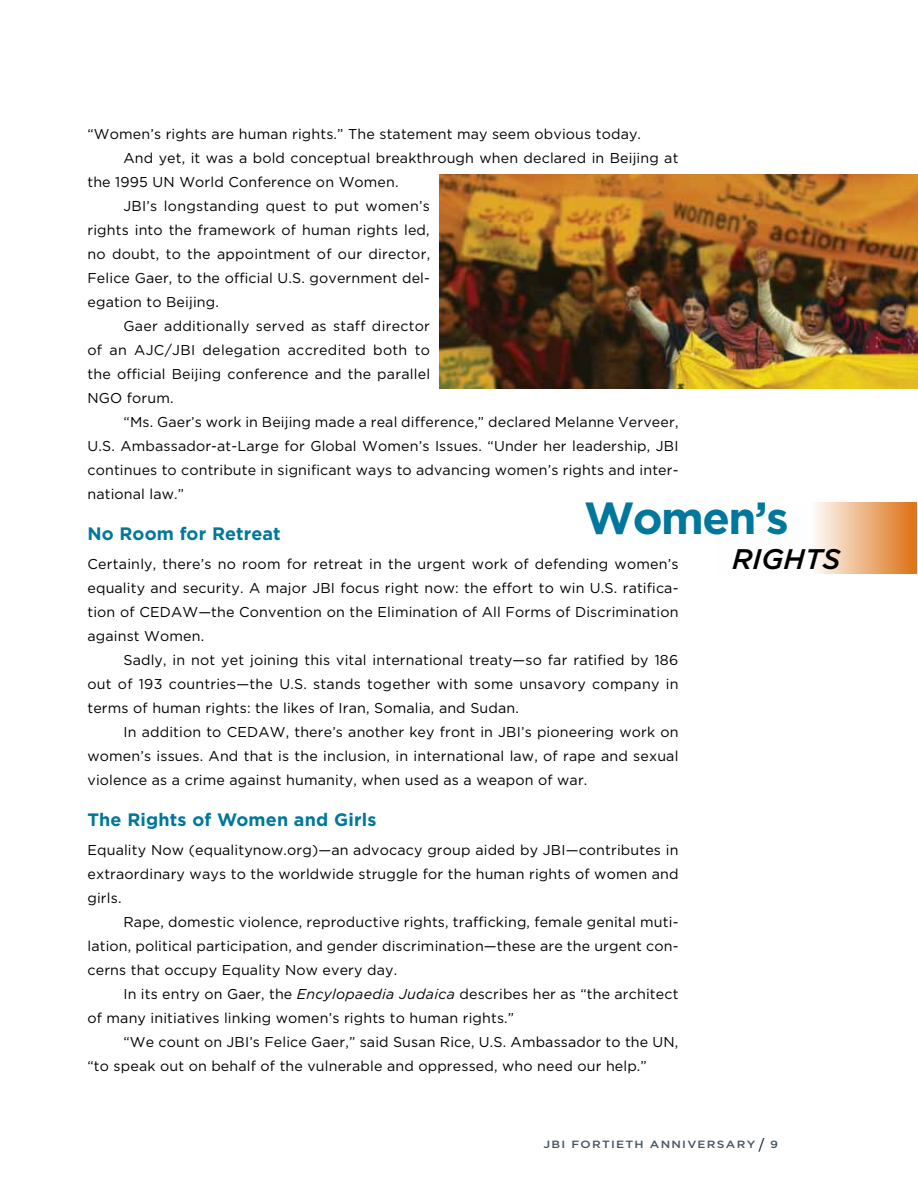
<style>
.page{position:relative;width:918px;height:1188px;background:#fff}
.page>*{position:absolute;margin:0;border:0;box-sizing:border-box;transform-origin:0 0}
.t1{font:700 45px "Gotham";letter-spacing:-.035em;color:#00779b}
.t2{font:italic 500 28.35px "Gotham";color:#000}
.t3{font:700 18px "Gotham";letter-spacing:.01em;color:#00779b}
.t4{font:14.25px/24px "Gotham";letter-spacing:.01em;color:#000;text-align:justify}
.t5{font:500 10.5px "Gotham";color:#455560;scale:1.15 1}
.s1{font-style:italic}
</style>
<div class="page">
<svg style="left:758px;top:1138px;width:7px;height:14px"></svg>
<hr style="left:0;top:0;width:1px;height:1188px;background:#fbd95b">
<svg style="left:815px;top:502px;width:102px;height:72px;background:#ecb382"></svg>
<img style="left:439px;top:174px;width:479px;height:215px">
<p class="t4" style="left:87px;top:122px;width:555px">“Women’s rights are human rights.” The statement may seem obvious today.</p>
<p class="t4" style="left:123px;top:146px;width:556px">And yet, it was a bold conceptual breakthrough when declared in Beijing at</p>
<p class="t4" style="left:87px;top:170px;width:313px">the 1995 U N World Conference on Women.</p>
<p class="t4" style="left:123px;top:194px;width:308px">JBI’s longstanding quest to put women’s</p>
<p class="t4" style="left:87px;top:218px;width:344px">rights into the framework of human rights led,</p>
<p class="t4" style="left:87px;top:242px;width:344px">no doubt, to the appointment of our director,</p>
<p class="t4" style="left:87px;top:266px;width:344px">Felice Gaer, to the official U .S. government del-</p>
<p class="t4" style="left:87px;top:290px;width:133px">egation to Beijing.</p>
<p class="t4" style="left:123px;top:314px;width:308px">Gaer additionally served as staff director</p>
<p class="t4" style="left:87px;top:338px;width:344px">of an AJC/JBI delegation accredited both to</p>
<p class="t4" style="left:88px;top:362px;width:344px">the official Beijing conference and the parallel</p>
<p class="t4" style="left:88px;top:386px;width:88px">NGO forum.</p>
<p class="t4" style="left:124px;top:410px;width:556px">“Ms. Gaer’s work in Beijing made a real difference,” declared Melanne Verveer,</p>
<p class="t4" style="left:88px;top:434px;width:589px">U.S. Ambassador-at-Large for Global Women’s Issues. “U nder her leadership, JBI</p>
<p class="t4" style="left:88px;top:458px;width:593px">continues to contribute in significant ways to advancing women’s rights and inter-</p>
<p class="t4" style="left:88px;top:482px;width:98px">national law.”</p>
<p class="t3" style="left:87px;top:521px;width:195px">No Room for Retreat</p>
<p class="t4" style="left:87px;top:552px;width:593px">Certainly, there’s no room for retreat in the urgent work of defending women’s equality and security. A major JBI focus right now: the effort to win U .S. ratifica&shy;tion of CEDAW—the Convention on the Elimination of All Forms of Discrimination against Women.</p>
<p class="t4" style="left:87px;top:648px;width:593px;text-indent:36px">Sadly, in not yet joining this vital international treaty—so far ratified by 186 out of 193 countries—the U .S. stands together with some unsavory company in terms of human rights: the likes of I ran, Somalia, and Sudan.</p>
<p class="t4" style="left:87px;top:720px;width:592px;text-indent:36px">I n addition to CEDAW, there’s another key front in JBI’s pioneering work on women’s issues. And that is the inclusion, in international law, of rape and sexual violence as a crime against humanity, when used as a weapon of war.</p>
<p class="t3" style="left:87px;top:807px;width:290px">The Rights of Women and Girls</p>
<p class="t4" style="left:87px;top:838px;width:593px">Equality Now (equalitynow.org)—an advocacy group aided by JBI —contributes in extraordinary ways to the worldwide struggle for the human rights of women and girls.</p>
<p class="t4" style="left:87px;top:910px;width:593px;text-indent:36px">Rape, domestic violence, reproductive rights, trafficking, female genital muti&shy;lation, political participation, and gender discrimination—these are the urgent con&shy;cerns that occupy Equality Now every day.</p>
<p class="t4" style="left:87px;top:982px;width:592px;text-indent:36px">I n its entry on Gaer, the <span class="s1">Encylopaedia Judaica</span> describes her as “the architect of many initiatives linking women’s rights to human rights.”</p>
<p class="t4" style="left:87px;top:1030px;width:593px;text-indent:36px">“We count on JBI’s Felice Gaer,” said Susan Rice, U .S. Ambassador to the U N, “to speak out on behalf of the vulnerable and oppressed, who need our help.”</p>
<h1 class="t1" style="left:584px;top:488px;width:206px">Women’s</h1>
<h2 class="t2" style="left:732px;top:540px;width:110px">rights</h2>
<p class="t5" style="left:544px;top:1137px;width:186px">JBI FORTIETH ANNIVERSARY</p>
<p class="t5" style="left:770px;top:1137px;width:8px">9</p>
</div>
